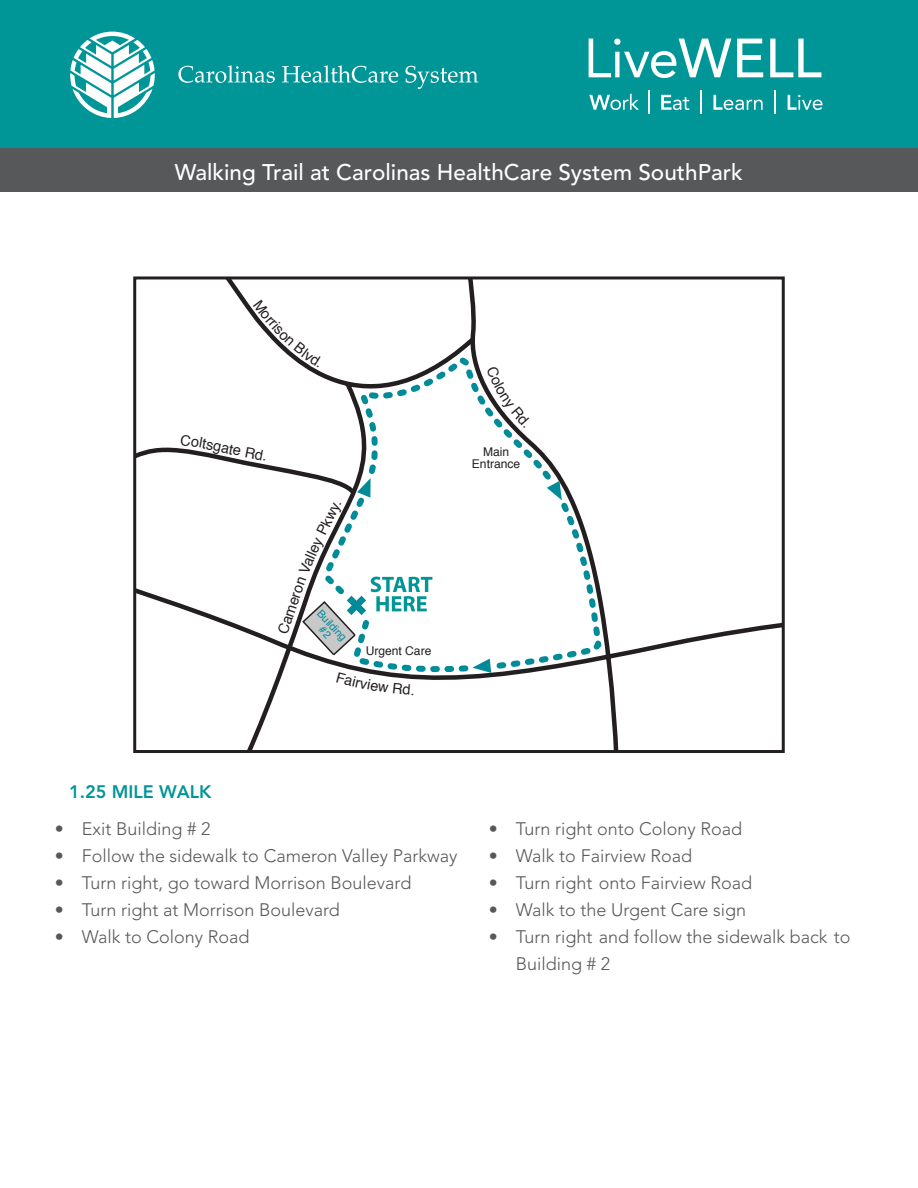
<style>
.page{position:relative;width:918px;height:1188px;background:#fff}
.page>*{position:absolute;margin:0;border:0;box-sizing:border-box;transform-origin:0 0}
.t1{font:500 22.5px "Avenir LT Std";color:#fff}
.t2{font:300 18px/27px "Avenir LT Std";color:#57585a}
.t3{font:800 18px "Avenir LT Std";color:#009698}
.t4{font:14.55px "Helvetica";color:#231f20}
.t5{font:12px/12px "Helvetica";letter-spacing:-.005em;color:#231f20;text-align:center}
.t6{font:10.65px/9.6px "Helvetica";color:#008b99;text-align:center}
</style>
<div class="page">
<div style="left:0;top:0;width:918px;height:148px;background:#009698"></div>
<div style="left:0;top:148px;width:918px;height:44px;background:#57585a"></div>
<svg style="left:589px;top:39px;width:142px;height:39px"></svg>
<svg style="left:737px;top:39px;width:26px;height:38px"></svg>
<svg style="left:770px;top:39px;width:51px;height:38px"></svg>
<svg style="left:589px;top:94px;width:50px;height:16px"></svg>
<svg style="left:661px;top:95px;width:28px;height:15px"></svg>
<svg style="left:713px;top:95px;width:50px;height:15px"></svg>
<svg style="left:788px;top:95px;width:35px;height:15px"></svg>
<svg style="left:775px;top:90px;width:1px;height:24px"></svg>
<svg style="left:701px;top:90px;width:1px;height:24px"></svg>
<svg style="left:648px;top:90px;width:1px;height:24px"></svg>
<svg style="left:70px;top:32px;width:85px;height:86px"></svg>
<svg style="left:178px;top:65px;width:97px;height:18px"></svg>
<svg style="left:282px;top:65px;width:116px;height:18px"></svg>
<svg style="left:405px;top:66px;width:73px;height:23px"></svg>
<svg style="left:605px;top:616px;width:176px;height:133px"></svg>
<div style="left:133px;top:276px;width:652px;height:477px;border:3px solid #231f20"></div>
<svg style="left:135px;top:299px;width:470px;height:396px"></svg>
<p class="t1" style="left:175px;top:159px;width:569px">Walking Trail at Carolinas HealthCare System SouthPark</p>
<p class="t4" style="left:216px;top:434px;width:30px;rotate:12deg">gate</p>
<p class="t5" style="left:472px;top:446px;width:50px">Main<br>Entrance</p>
<p class="t4" style="left:272px;top:630px;width:53px;rotate:-71deg">Came o</p>
<p class="t6" style="left:323px;top:609px;width:39px;rotate:47deg">Building #2</p>
<p class="t5" style="left:366px;top:645px;width:67px">Urgent Care</p>
<p class="t3" style="left:69px;top:781px;width:144px">1.25 MILE WALK</p>
<p class="t2" style="left:55px;top:815px;width:157px">• Exit Building # 2</p>
<p class="t2" style="left:55px;top:842px;width:404px">• Follow the sidewalk to Cameron Valley Parkway</p>
<p class="t2" style="left:55px;top:869px;width:358px">• Turn right, go toward Morrison Boulevard</p>
<p class="t2" style="left:55px;top:896px;width:287px">• Turn right at Morrison Boulevard</p>
<p class="t2" style="left:55px;top:923px;width:196px">• Walk to Colony Road</p>
<p class="t2" style="left:489px;top:815px;width:255px">• Turn right onto Colony Road</p>
<p class="t2" style="left:489px;top:842px;width:205px">• Walk to Fairview Road</p>
<p class="t2" style="left:489px;top:869px;width:265px">• Turn right onto Fairview Road</p>
<p class="t2" style="left:489px;top:896px;width:259px">• Walk to the Urgent Care sign</p>
<p class="t2" style="left:516px;top:923px;width:336px;text-indent:-27px">• Turn right and follow the sidewalk back to<br>Building # 2</p>
</div>
